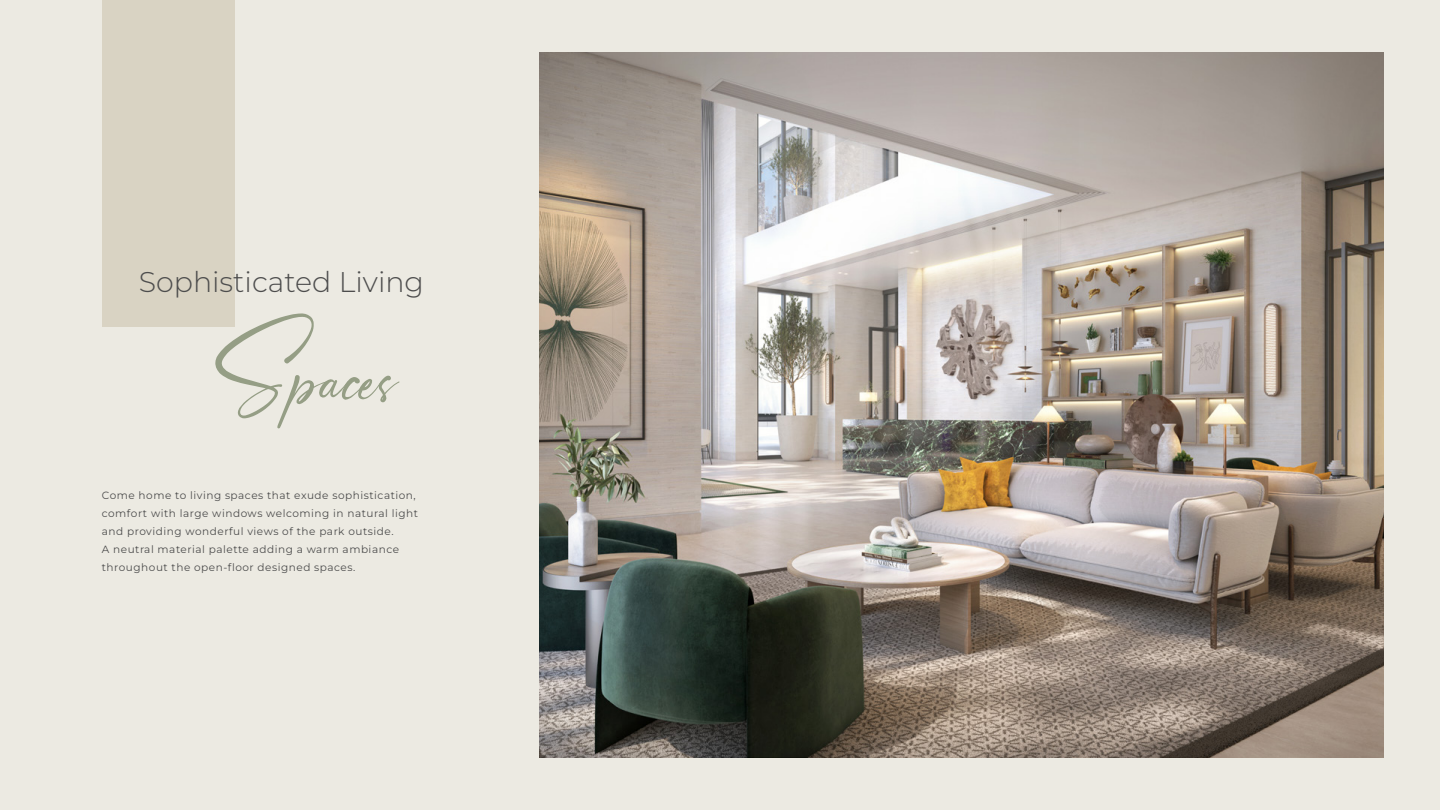
<style>
.page{position:relative;width:1440px;height:810px;background:#eceae2}
.page>*{position:absolute;margin:0;border:0;box-sizing:border-box;transform-origin:0 0}
.t1{font:700 150px "Besthany";color:#959e85}
.t2{font:300 28.5px "Montserrat";color:#4d4d4d}
.t3{font:10.5px/18px "Montserrat";letter-spacing:.05em;color:#4d4d4d}
</style>
<div class="page">
<div style="left:102px;top:1px;width:133px;height:326px;background:#d9d3c3"></div>
<img style="left:539px;top:52px;width:845px;height:706px">
<h2 class="t2" style="left:139px;top:263px;width:287px">Sophisticated Living</h2>
<h1 class="t1" style="left:215px;top:312px;width:185px">Spaces</h1>
<p class="t3" style="left:102px;top:486px;width:318px">Come home to living spaces that exude sophistication, comfort with large windows welcoming in natural light and providing wonderful views of the park outside.<br>A neutral material palette adding a warm ambiance throughout the open-floor designed spaces.</p>
</div>
